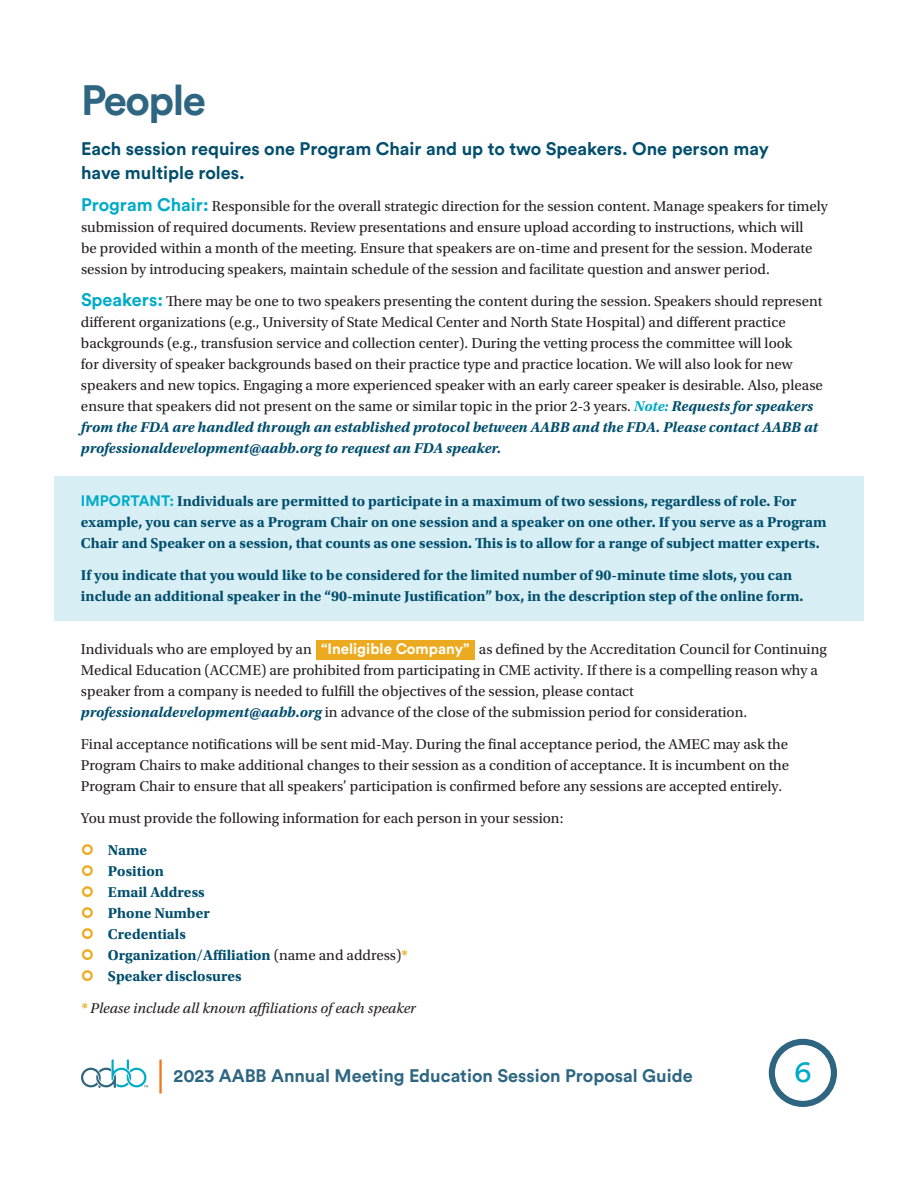
<style>
.page{position:relative;width:918px;height:1188px;background:#fff}
.page>*{position:absolute;margin:0;border:0;box-sizing:border-box;transform-origin:0 0}
.t1{font:700 42px "Circular Std";letter-spacing:-.035em;color:#2e6682}
.t2{font:30px "Circular Std";color:#00abc8}
.t3{font:700 18px/24px "Circular Std";color:#014e6d}
.t4{font:700 18px "Circular Std";color:#2e6682}
.t5{font:15px/21px "Utopia Std";color:#231f20}
.t6{font:700 15px/21px "Utopia Std";color:#014e6d}
.t7{font:italic 15px "Utopia Std";color:#231f20}
.s1{font-family:"Circular Std";font-weight:700;font-size:18px;color:#00abc8}
.s2{font-weight:700;font-style:italic;color:#00abc8}
.s3{font-weight:700;font-style:italic;color:#014e6d}
.s4{font-family:"Circular Std";color:#00abc8}
.s5{font-family:"Circular Std";font-weight:700;color:#fff}
.s6{font-weight:400;color:#231f20}
.s7{color:#ebaa20}
.s8{font-weight:700;color:#ebaa20}
.s9{font-family:"Utopia Std";font-weight:400;font-size:36px;color:#ec7a23}
</style>
<div class="page">
<div style="left:316px;top:640px;width:159px;height:19px;background:#ebaa20"></div>
<div style="left:54px;top:476px;width:810px;height:145px;background:#d7eef4"></div>
<svg style="left:81px;top:1059px;width:67px;height:29px"></svg>
<div style="left:769px;top:1039px;width:68px;height:68px;border:6px solid #2e6682;border-radius:50%"></div>
<h1 class="t1" style="left:81px;top:73px;width:127px">People</h1>
<p class="t3" style="left:81px;top:136px;width:690px">Each session requires one Program Chair and up to two Speakers. One person may have multiple roles.</p>
<p class="t5" style="left:81px;top:196px;width:748px"><span class="s1">Program Chair:</span> Responsible for the overall strategic direction for the session content. Manage speakers for timely submission of required documents. Review presentations and ensure upload according to instructions, which will<br>be provided within a month of the meeting. Ensure that speakers are on-time and present for the session. Moderate session by introducing speakers, maintain schedule of the session and facilitate question and answer period.</p>
<p class="t5" style="left:81px;top:291px;width:743px"><span class="s1">Speakers:</span> There may be one to two speakers presenting the content during the session. Speakers should represent different organizations (e.g., University of State Medical Center and North State Hospital) and different practice backgrounds (e.g., transfusion service and collection center). During the vetting process the committee will look<br>for diversity of speaker backgrounds based on their practice type and practice location. We will also look for new speakers and new topics. Engaging a more experienced speaker with an early career speaker is desirable. Also, please ensure that speakers did not present on the same or similar topic in the prior 2-3 years. <span class="s2">Note:</span> <span class="s3">Requests for speakers from the FDA are handled through an established protocol between AABB and the FDA. Please contact AABB at professionaldevelopment@aabb.org to request an FDA speaker.</span></p>
<p class="t6" style="left:81px;top:491px;width:747px"><span class="s4">IMPORTANT:</span> Individuals are permitted to participate in a maximum of two sessions, regardless of role. For example, you can serve as a Program Chair on one session and a speaker on one other. If you serve as a Program<br>Chair and Speaker on a session, that counts as one session. This is to allow for a range of subject matter experts.</p>
<p class="t6" style="left:81px;top:565px;width:724px">If you indicate that you would like to be considered for the limited number of 90-minute time slots, you can include an additional speaker in the “90-minute Justification” box, in the description step of the online form.</p>
<p class="t5" style="left:81px;top:639px;width:747px">Individuals who are employed by an <span class="s5">“Ineligible Company”</span> as defined by the Accreditation Council for Continuing Medical Education (ACCME) are prohibited from participating in CME activity. If there is a compelling reason why a speaker from a company is needed to fulfill the objectives of the session, please contact <span class="s3">professionaldevelopment@aabb.org</span> in advance of the close of the submission period for consideration.</p>
<p class="t5" style="left:81px;top:734px;width:710px;text-align:justify">Final acceptance notifications will be sent mid-May. During the final acceptance period, the AMEC may ask the Program Chairs to make additional changes to their session as a condition of acceptance. It is incumbent on the Program Chair to ensure that all speakers’ participation is confirmed before any sessions are accepted entirely.</p>
<p class="t5" style="left:81px;top:808px;width:484px">You must provide the following information for each person in your session:</p>
<p class="t6" style="left:108px;top:839px;width:301px">Name<br>Position<br>Email Address<br>Phone Number<br>Credentials<br>Organization/Affiliation <span class="s6">(name and address)</span><span class="s7">*<br></span>Speaker disclosures</p>
<p class="t7" style="left:81px;top:1000px;width:336px"><span class="s8">*</span> Please include all known affiliations of each speaker</p>
<p class="t4" style="left:157px;top:1064px;width:537px"><span class="s9">|</span> 2023 AABB Annual Meeting Education Session Proposal Guide</p>
<h2 class="t2" style="left:794px;top:1053px;width:19px">6</h2>
</div>
